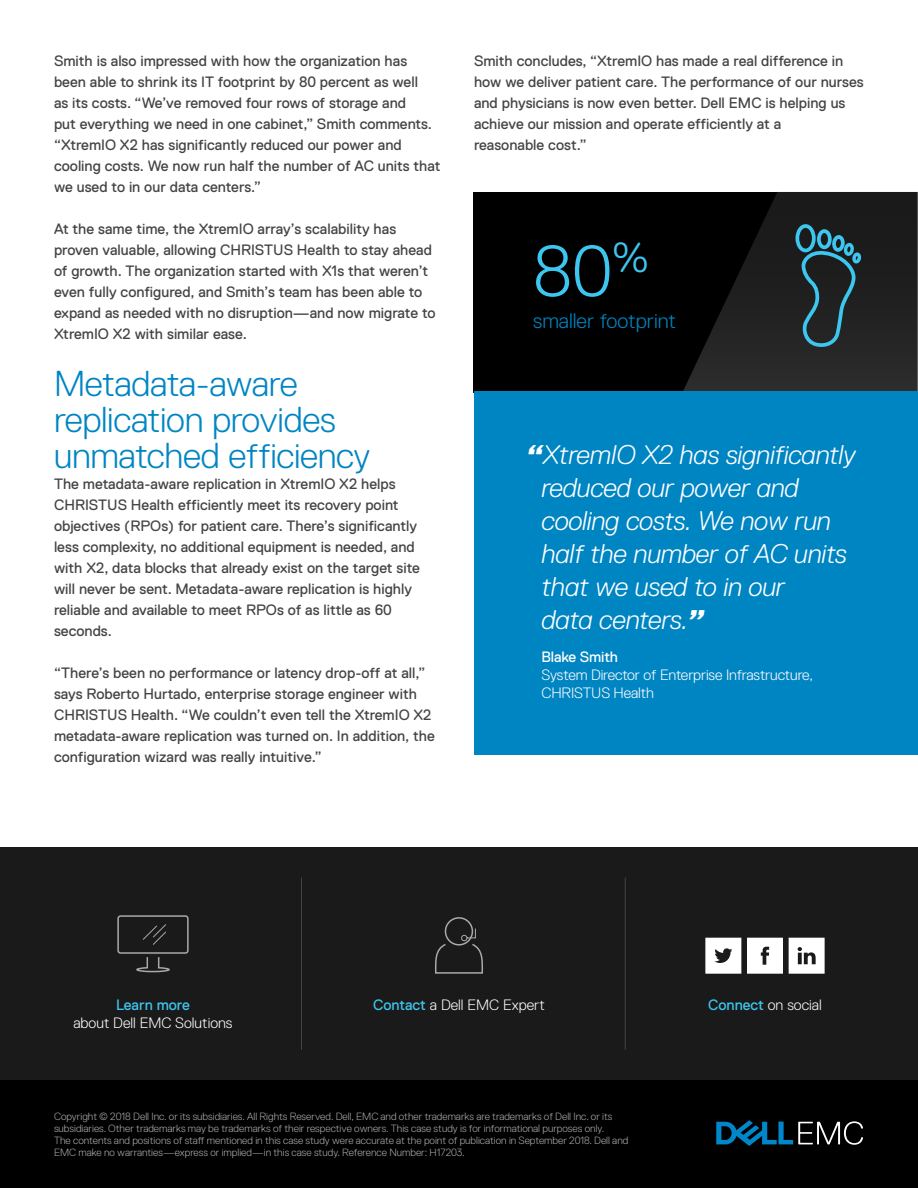
<style>
.page{position:relative;width:918px;height:1188px;background:#fff}
.page>*{position:absolute;margin:0;border:0;box-sizing:border-box;transform-origin:0 0}
.t1{font:300 72px "Dell Replica";color:#3dc6ef}
.t2{font:300 36px/36px "Dell Replica";letter-spacing:-.01em;color:#0085c3}
.t3{font:italic 300 27px/33px "Dell Replica";letter-spacing:-.01em;color:#fff}
.t4{font:300 21px "Dell Replica";color:#0085c3}
.t5{font:15px/21px "Dell Replica";color:#444}
.t6{font:300 15px/18px "Dell Replica";letter-spacing:-.01em;color:#fff}
.t7{font:15px "Dell Replica";letter-spacing:-.01em;color:#fff}
.t8{font:15px "Dell Replica";color:#3dc6ef}
.t9{font:300 10.5px/12px "Dell Replica";color:#aaa}
.s1{font-weight:800}
.s2{font-weight:400;color:#3dc6ef}
</style>
<div class="page">
<div style="left:473px;top:192px;width:444px;height:201px;background:#000"></div>
<svg style="left:683px;top:192px;width:235px;height:199px"></svg>
<div style="left:474px;top:391px;width:444px;height:363px;background:#0085c3"></div>
<div style="left:832px;top:235px;width:13px;height:17px;border:4px solid #3dc6ef;border-radius:50%"></div>
<div style="left:817px;top:229px;width:15px;height:20px;border:4px solid #3dc6ef;border-radius:50%"></div>
<svg style="left:797px;top:240px;width:67px;height:111px"></svg>
<div style="left:795px;top:224px;width:21px;height:28px;border:4px solid #3dc6ef;border-radius:50%"></div>
<div style="left:0;top:1080px;width:918px;height:108px;background:#000"></div>
<div style="left:0;top:848px;width:918px;height:232px;background:#1a1a1a"></div>
<svg style="left:716px;top:1120px;width:147px;height:26px"></svg>
<hr style="left:301px;top:878px;width:1px;height:172px;background:#444">
<hr style="left:625px;top:878px;width:1px;height:172px;background:#444">
<div style="left:117px;top:915px;width:72px;height:39px;border:2px solid #aaa;border-radius:2px"></div>
<svg style="left:142px;top:924px;width:24px;height:21px"></svg>
<svg style="left:136px;top:957px;width:34px;height:16px"></svg>
<svg style="left:747px;top:938px;width:36px;height:36px"></svg>
<svg style="left:705px;top:938px;width:36px;height:36px"></svg>
<svg style="left:789px;top:938px;width:36px;height:36px"></svg>
<div style="left:445px;top:917px;width:28px;height:29px;border:2px solid #aaa;border-radius:50%"></div>
<svg style="left:435px;top:928px;width:48px;height:46px"></svg>
<p class="t5" style="left:54px;top:50px;width:388px">Smith is also impressed with how the organization has been able to shrink its IT footprint by 80 percent as well<br>as its costs. “We’ve removed four rows of storage and<br>put everything we need in one cabinet,” Smith comments. “XtremIO X2 has significantly reduced our power and cooling costs. We now run half the number of AC units that we used to in our data centers.”</p>
<p class="t5" style="left:54px;top:218px;width:383px">At the same time, the XtremIO array’s scalability has proven valuable, allowing CHRISTUS Health to stay ahead of growth. The organization started with X1s that weren’t even fully configured, and Smith’s team has been able to expand as needed with no disruption—and now migrate to XtremIO X2 with similar ease.</p>
<h2 class="t2" style="left:54px;top:365px;width:318px">Metadata-aware replication provides unmatched efficiency</h2>
<p class="t5" style="left:54px;top:473px;width:367px">The metadata-aware replication in XtremIO X2 helps CHRISTUS Health efficiently meet its recovery point objectives (RPOs) for patient care. There’s significantly less complexity, no additional equipment is needed, and with X2, data blocks that already exist on the target site will never be sent. Metadata-aware replication is highly reliable and available to meet RPOs of as little as 60 seconds.</p>
<p class="t5" style="left:54px;top:662px;width:382px">“There’s been no performance or latency drop-off at all,” says Roberto Hurtado, enterprise storage engineer with CHRISTUS Health. “We couldn’t even tell the XtremIO X2 metadata-aware replication was turned on. In addition, the configuration wizard was really intuitive.”</p>
<p class="t5" style="left:474px;top:50px;width:391px">Smith concludes, “XtremIO has made a real difference in how we deliver patient care. The performance of our nurses and physicians is now even better. Dell EMC is helping us achieve our mission and operate efficiently at a<br>reasonable cost.”</p>
<h1 class="t1" style="left:533px;top:231px;width:117px">80<sup>%</sup></h1>
<h3 class="t4" style="left:533px;top:309px;width:145px">smaller footprint</h3>
<h3 class="t3" style="left:542px;top:438px;width:316px;text-indent:-15px"><span class="s1">“</span>XtremIO X2 has significantly reduced our power and cooling costs. We now run half the number of AC units that we used to in our<br>data centers.<span class="s1">”</span></h3>
<p class="t7" style="left:542px;top:648px;width:78px">Blake Smith</p>
<p class="t6" style="left:542px;top:665px;width:273px">System Director of Enterprise Infrastructure,<br>CHRISTUS Health</p>
<p class="t8" style="left:116px;top:997px;width:75px">Learn more</p>
<p class="t6" style="left:73px;top:1014px;width:161px">about Dell EMC Solutions</p>
<p class="t6" style="left:373px;top:996px;width:173px"><span class="s2">Contact</span> a Dell EMC Expert</p>
<p class="t6" style="left:708px;top:996px;width:115px"><span class="s2">Connect</span> on social</p>
<p class="t9" style="left:54px;top:1111px;width:576px">Copyright © 2018 Dell Inc. or its subsidiaries. All Rights Reserved. Dell, EMC and other trademarks are trademarks of Dell Inc. or its subsidiaries. Other trademarks may be trademarks of their respective owners. This case study is for informational purposes only.<br>The contents and positions of staff mentioned in this case study were accurate at the point of publication in September 2018. Dell and EMC make no warranties—express or implied—in this case study. Reference Number: H17203.</p>
</div>
